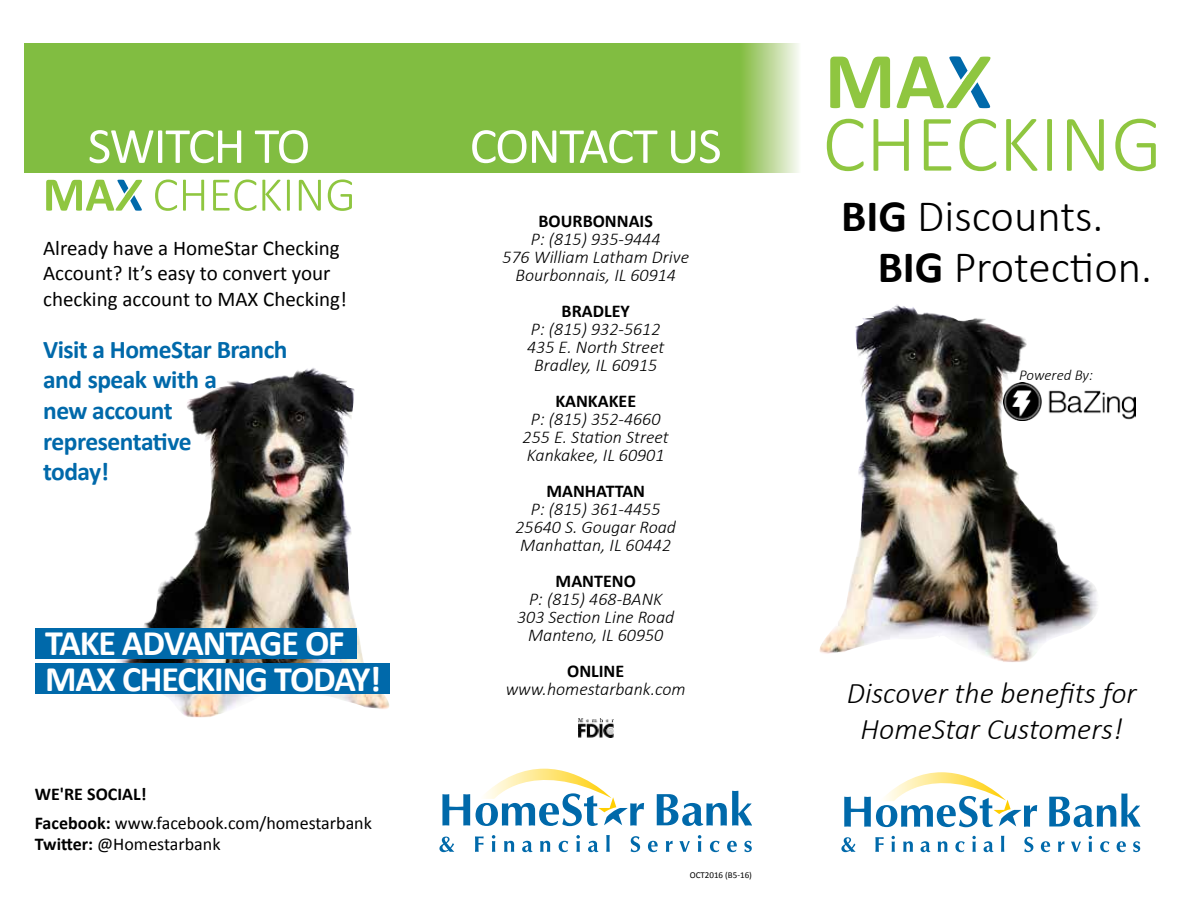
<style>
.page{position:relative;width:1188px;height:918px;background:#fff}
.page>*{position:absolute;margin:0;border:0;box-sizing:border-box;transform-origin:0 0}
.t1{font:51px "Calibri";letter-spacing:-.025em;color:#fff}
.t2{font:300 45px/50.6px "Calibri";color:#000}
.t3{font:700 36px/36px "Calibri";letter-spacing:-.03em;color:#fff}
.t4{font:italic 300 30px/36px "Calibri";color:#000;text-align:center}
.t5{font:700 25.5px/30.6px "Calibri";letter-spacing:-.02em;color:#0069aa}
.t6{font:21px/25.2px "Calibri";color:#000}
.t7{font:italic 300 18px/18px "Calibri";color:#000;text-align:center}
.t8{font:18px/28.5px "Calibri";color:#000}
.t9{font:700 18px "Calibri";color:#000}
.t10{font:italic 300 15px "Calibri";color:#000}
.t11{font:9px "Calibri";color:#000}
.s1{font-weight:700}
</style>
<div class="page">
<svg style="left:442px;top:794px;width:28px;height:32px"></svg>
<svg style="left:476px;top:768px;width:168px;height:58px"></svg>
<svg style="left:657px;top:791px;width:95px;height:35px"></svg>
<svg style="left:439px;top:837px;width:15px;height:15px"></svg>
<svg style="left:475px;top:836px;width:9px;height:16px"></svg>
<svg style="left:492px;top:835px;width:3px;height:17px"></svg>
<svg style="left:504px;top:841px;width:10px;height:11px"></svg>
<svg style="left:522px;top:841px;width:10px;height:11px"></svg>
<svg style="left:540px;top:841px;width:10px;height:11px"></svg>
<svg style="left:559px;top:841px;width:9px;height:11px"></svg>
<svg style="left:576px;top:835px;width:4px;height:17px"></svg>
<svg style="left:588px;top:841px;width:10px;height:11px"></svg>
<svg style="left:606px;top:835px;width:4px;height:17px"></svg>
<svg style="left:631px;top:836px;width:9px;height:16px"></svg>
<svg style="left:648px;top:841px;width:10px;height:11px"></svg>
<svg style="left:666px;top:841px;width:7px;height:11px"></svg>
<svg style="left:679px;top:841px;width:11px;height:11px"></svg>
<svg style="left:698px;top:835px;width:3px;height:17px"></svg>
<svg style="left:710px;top:841px;width:10px;height:11px"></svg>
<svg style="left:727px;top:841px;width:10px;height:11px"></svg>
<svg style="left:744px;top:841px;width:8px;height:11px"></svg>
<svg style="left:46px;top:180px;width:96px;height:31px"></svg>
<svg style="left:155px;top:180px;width:22px;height:31px"></svg>
<svg style="left:183px;top:180px;width:21px;height:31px"></svg>
<svg style="left:213px;top:180px;width:68px;height:31px"></svg>
<svg style="left:287px;top:180px;width:3px;height:31px"></svg>
<svg style="left:299px;top:180px;width:22px;height:31px"></svg>
<svg style="left:328px;top:179px;width:24px;height:32px"></svg>
<div style="left:740px;top:43px;width:61px;height:129px;background:linear-gradient(to right,#82ba3f,#faf9f6)"></div>
<img style="left:578px;top:718px;width:35px;height:19px">
<div style="left:25px;top:43px;width:715px;height:129px;background:#81bd41"></div>
<img style="left:819px;top:304px;width:279px;height:358px">
<img style="left:1003px;top:382px;width:133px;height:39px">
<svg style="left:830px;top:57px;width:60px;height:51px"></svg>
<svg style="left:897px;top:56px;width:94px;height:52px"></svg>
<svg style="left:827px;top:119px;width:37px;height:52px"></svg>
<svg style="left:874px;top:119px;width:35px;height:52px"></svg>
<svg style="left:924px;top:119px;width:27px;height:52px"></svg>
<svg style="left:959px;top:119px;width:37px;height:52px"></svg>
<svg style="left:1006px;top:119px;width:31px;height:52px"></svg>
<svg style="left:1047px;top:119px;width:5px;height:52px"></svg>
<svg style="left:1067px;top:119px;width:37px;height:52px"></svg>
<svg style="left:1115px;top:119px;width:41px;height:52px"></svg>
<img style="left:114px;top:368px;width:275px;height:349px">
<div style="left:35px;top:664px;width:354px;height:30px;background:#0069aa"></div>
<div style="left:35px;top:628px;width:321px;height:30px;background:#0069aa"></div>
<svg style="left:844px;top:772px;width:193px;height:55px"></svg>
<svg style="left:1049px;top:793px;width:91px;height:34px"></svg>
<svg style="left:841px;top:837px;width:15px;height:15px"></svg>
<svg style="left:875px;top:837px;width:9px;height:15px"></svg>
<svg style="left:892px;top:836px;width:3px;height:16px"></svg>
<svg style="left:903px;top:841px;width:10px;height:11px"></svg>
<svg style="left:921px;top:841px;width:9px;height:11px"></svg>
<svg style="left:938px;top:841px;width:9px;height:11px"></svg>
<svg style="left:955px;top:841px;width:10px;height:11px"></svg>
<svg style="left:972px;top:836px;width:4px;height:16px"></svg>
<svg style="left:984px;top:841px;width:9px;height:11px"></svg>
<svg style="left:1001px;top:836px;width:3px;height:16px"></svg>
<svg style="left:1024px;top:837px;width:9px;height:15px"></svg>
<svg style="left:1041px;top:841px;width:9px;height:11px"></svg>
<svg style="left:1058px;top:841px;width:7px;height:11px"></svg>
<svg style="left:1071px;top:842px;width:10px;height:10px"></svg>
<svg style="left:1089px;top:836px;width:3px;height:16px"></svg>
<svg style="left:1100px;top:841px;width:9px;height:11px"></svg>
<svg style="left:1117px;top:841px;width:9px;height:11px"></svg>
<svg style="left:1133px;top:841px;width:7px;height:11px"></svg>
<h1 class="t1" style="left:88px;top:114px;width:224px">SWITCH TO</h1>
<h1 class="t1" style="left:470px;top:114px;width:253px">CONTACT US</h1>
<p class="t6" style="left:43px;top:236px;width:305px">Already have a HomeStar Checking<br>Account? It’s easy to convert your checking account to MAX Checking!</p>
<h3 class="t5" style="left:43px;top:334px;width:246px">Visit a HomeStar Branch and speak with a<br>new account representative<br>today!</h3>
<h3 class="t3" style="left:45px;top:625px;width:338px">TAKE ADVANTAGE OF<br>MAX CHECKING TODAY!</h3>
<p class="t8" style="left:35px;top:780px;width:339px"><span class="s1">WE'RE SOCIAL!<br>Facebook:</span> www.facebook.com/homestarbank</p>
<p class="t8" style="left:35px;top:829px;width:187px"><span class="s1">Twitter:</span> @Homestarbank</p>
<p class="t9" style="left:539px;top:210px;width:116px">BOURBONNAIS</p>
<p class="t7" style="left:502px;top:230px;width:188px">P: (815) 935-9444<br>576 William Latham Drive<br>Bourbonnais, IL 60914</p>
<p class="t9" style="left:562px;top:300px;width:70px">BRADLEY</p>
<p class="t7" style="left:527px;top:320px;width:139px">P: (815) 932-5612<br>435 E. North Street<br>Bradley, IL 60915</p>
<p class="t9" style="left:555px;top:390px;width:82px">KANKAKEE</p>
<p class="t7" style="left:523px;top:410px;width:148px">P: (815) 352-4660<br>255 E. Station Street<br>Kankakee, IL 60901</p>
<p class="t9" style="left:546px;top:480px;width:100px">MANHATTAN</p>
<p class="t7" style="left:515px;top:500px;width:162px">P: (815) 361-4455<br>25640 S. Gougar Road<br>Manhattan, IL 60442</p>
<p class="t9" style="left:556px;top:570px;width:82px">MANTENO</p>
<p class="t7" style="left:517px;top:590px;width:159px">P: (815) 468-BANK<br>303 Section Line Road<br>Manteno, IL 60950</p>
<p class="t9" style="left:567px;top:660px;width:59px">ONLINE</p>
<p class="t7" style="left:506px;top:680px;width:182px">www.homestarbank.com</p>
<p class="t11" style="left:690px;top:869px;width:64px">OCT2016 (B5-16)</p>
<h2 class="t2" style="left:878px;top:191px;width:276px;text-indent:-37px"><span class="s1">BIG</span> Discounts.<br><span class="s1">BIG</span> Protection.</h2>
<p class="t10" style="left:1019px;top:366px;width:75px">Powered By:</p>
<h3 class="t4" style="left:847px;top:675px;width:291px">Discover the benefits for<br>HomeStar Customers!</h3>
</div>
